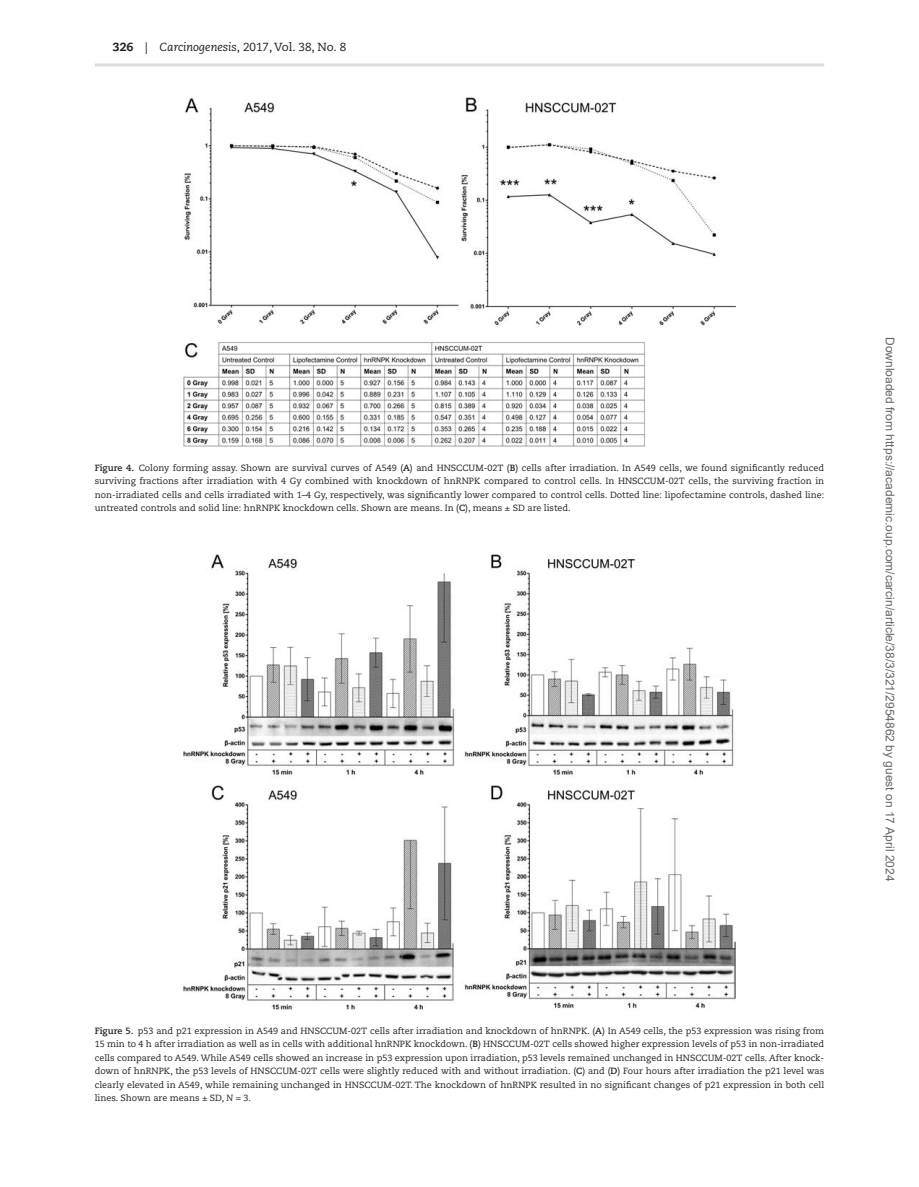
<style>
.page{position:relative;width:919px;height:1187px;background:#fff}
.page>*{position:absolute;margin:0;border:0;box-sizing:border-box;transform-origin:0 0}
.t1{font:12px "Arial";color:#666}
.t2{font:11.7px "Caecilia LT Std";color:#231f20}
.t3{font:9px/13.5px "Caecilia LT Std";color:#231f20;text-align:justify}
.s1{font-weight:800}
.s2{font-style:italic}
.s3{font-weight:700}
</style>
<div class="page">
<hr style="left:95px;top:63px;width:729px;height:3px;background:#dcdddf">
<img style="left:184px;top:98px;width:551px;height:349px">
<img style="left:184px;top:554px;width:551px;height:455px">
<p class="t2" style="left:113px;top:41px;width:235px"><span class="s1">326</span> | <span class="s2">Carcinogenesis</span>, 2017, Vol. 38, No. 8</p>
<p class="t3" style="left:95px;top:461px;width:731px"><span class="s3">Figure 4.</span> Colony forming assay. Shown are survival curves of A549 (<span class="s3">A</span>) and HNSCCUM-02T (<span class="s3">B</span>) cells after irradiation. In A549 cells, we found significantly reduced surviving fractions after irradiation with 4 Gy combined with knockdown of hnRNPK compared to control cells. In HNSCCUM-02T cells, the surviving fraction in non-irradiated cells and cells irradiated with 1–4 Gy, respectively, was significantly lower compared to control cells. Dotted line: lipofectamine controls, dashed line: untreated controls and solid line: hnRNPK knockdown cells. Shown are means. In (<span class="s3">C</span>), means ± SD are listed.</p>
<p class="t3" style="left:95px;top:1023px;width:731px"><span class="s3">Figure 5.</span> p53 and p21 expression in A549 and HNSCCUM-02T cells after irradiation and knockdown of hnRNPK. (<span class="s3">A</span>) In A549 cells, the p53 expression was rising from 15 min to 4 h after irradiation as well as in cells with additional hnRNPK knockdown. (<span class="s3">B</span>) HNSCCUM-02T cells showed higher expression levels of p53 in non-irradiated cells compared to A549. While A549 cells showed an increase in p53 expression upon irradiation, p53 levels remained unchanged in HNSCCUM-02T cells. After knock&shy;down of hnRNPK, the p53 levels of HNSCCUM-02T cells were slightly reduced with and without irradiation. (<span class="s3">C</span>) and (<span class="s3">D</span>) Four hours after irradiation the p21 level was clearly elevated in A549, while remaining unchanged in HNSCCUM-02T. The knockdown of hnRNPK resulted in no significant changes of p21 expression in both cell lines. Shown are means ± SD, <span class="s2">N</span> = 3.</p>
<h1 class="t1" style="left:894px;top:337px;width:545px;rotate:90deg">Downloaded from https://academic.oup.com/carcin/article/38/3/321/2954862 by guest on 17 April 2024</h1>
</div>
